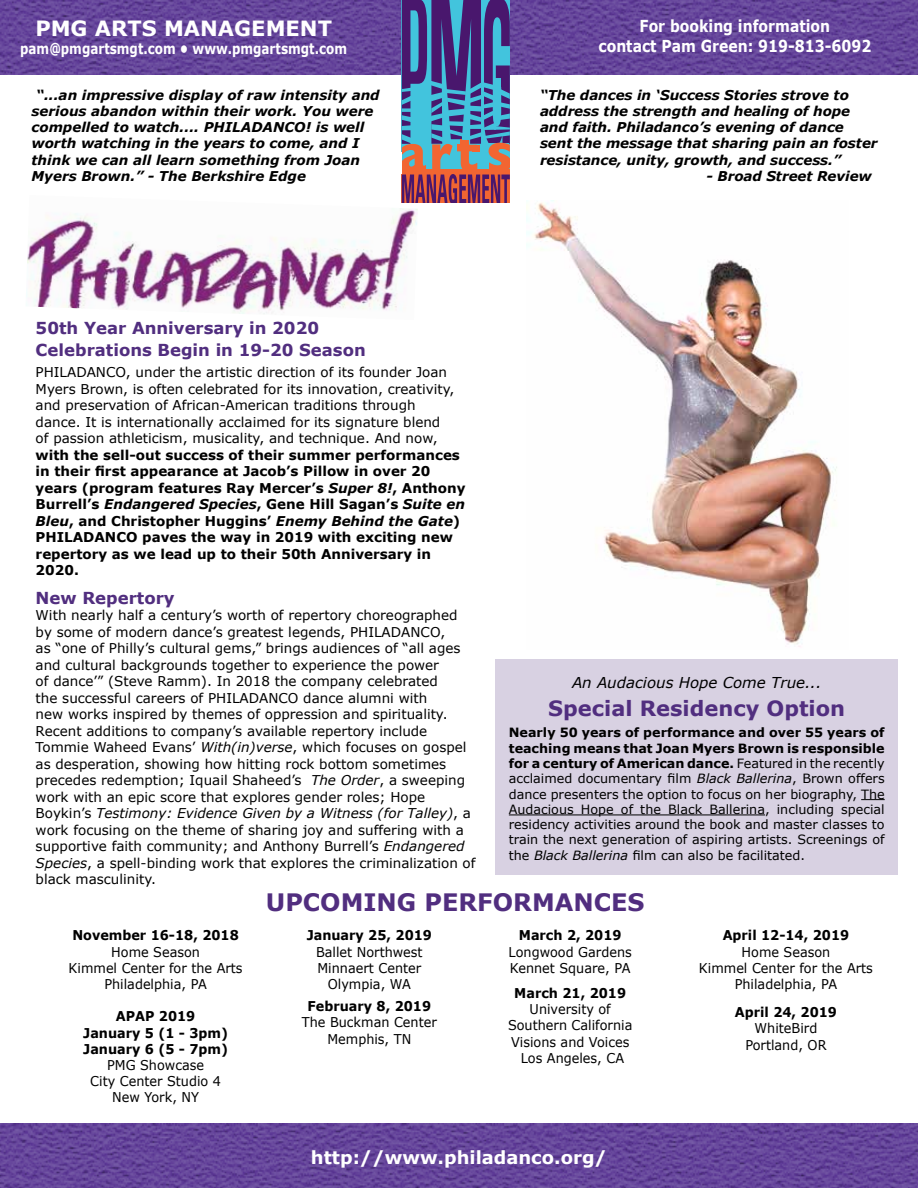
<style>
.page{position:relative;width:918px;height:1188px;background:#fff}
.page>*{position:absolute;margin:0;border:0;box-sizing:border-box;transform-origin:0 0}
.t1{font:700 24px "Verdana";color:#512e7f}
.t2{font:700 21px "Verdana";color:#512e7f}
.t3{font:700 21px "Verdana";color:#fff}
.t4{font:700 18px "Verdana";color:#fff}
.t5{font:700 16.5px/21.6px "Verdana";color:#512e7f}
.t6{font:700 16.5px/19.8px "Verdana";color:#fff;text-align:center;scale:.85 1}
.t7{font:700 15px "Verdana";color:#fff;scale:.8 1}
.t8{font:italic 15px "Verdana";color:#000}
.t9{font:13.5px/16.5px "Verdana";color:#000}
.t10{font:italic 700 13.5px/16.2px "Verdana";color:#000}
.t11{font:700 13.5px/16.5px "Verdana";color:#000}
.t12{font:13.5px/16.2px "Verdana";color:#000;text-align:center;scale:.95 1}
.t13{font:700 13.5px/16.2px "Verdana";color:#000;text-align:center;scale:.95 1}
.t14{font:12.75px/15.3px "Verdana";color:#000;text-align:justify}
.s1{font-style:italic}
.s2{font-weight:700}
</style>
<div class="page">
<img style="left:0;top:0;width:918px;height:75px">
<img style="left:0;top:1124px;width:918px;height:64px">
<img style="left:26px;top:208px;width:392px;height:106px">
<div style="left:495px;top:659px;width:403px;height:216px;background:#d8d1e2"></div>
<svg style="left:861px;top:799px;width:24px;height:1px"></svg>
<hr style="left:509px;top:815px;width:256px;height:1px;background:#000">
<svg style="left:401px;top:0;width:110px;height:203px;background:#5e658f"></svg>
<div style="left:472px;top:145px;width:7px;height:6px;background:#f26531"></div>
<div style="left:457px;top:145px;width:7px;height:6px;background:#f26531"></div>
<div style="left:461px;top:139px;width:8px;height:7px;background:#f26531"></div>
<div style="left:463px;top:133px;width:7px;height:6px;background:#42c4dd"></div>
<div style="left:510px;top:146px;width:5px;height:23px;background:#fff"></div>
<img style="left:526px;top:202px;width:311px;height:445px">
<h2 class="t3" style="left:35px;top:13px;width:298px">PMG ARTS MANAGEMENT</h2>
<p class="t7" style="left:20px;top:38px;width:410px">pam@pmgartsmgt.com • www.pmgartsmgt.com</p>
<p class="t10" style="left:31px;top:87px;width:350px;text-indent:5px">“...an impressive display of raw intensity and serious abandon within their work. You were compelled to watch.... PHILADANCO! is well worth watching in the years to come, and I think we can all learn something from Joan Myers Brown.” - The Berkshire Edge</p>
<p class="t6" style="left:598px;top:16px;width:323px">For booking information<br>contact Pam Green: 919-813-6092</p>
<p class="t10" style="left:540px;top:87px;width:339px">“The dances in ‘Success Stories strove to address the strength and healing of hope and faith. Philadanco’s evening of dance sent the message that sharing pain an foster resistance, unity, growth, and success.”</p>
<p class="t10" style="left:707px;top:168px;width:167px">- Broad Street Review</p>
<p class="t5" style="left:36px;top:317px;width:332px">50th Year Anniversary in 2020<br>Celebrations Begin in 19-20 Season</p>
<p class="t9" style="left:36px;top:364px;width:420px">PHILADANCO, under the artistic direction of its founder Joan Myers Brown, is often celebrated for its innovation, creativity, and preservation of African-American traditions through dance. It is internationally acclaimed for its signature blend of passion athleticism, musicality, and technique. And now,</p>
<p class="t11" style="left:36px;top:446px;width:431px">with the sell-out success of their summer performances in their first appearance at Jacob’s Pillow in over 20 years (program features Ray Mercer’s <span class="s1">Super 8!</span>, Anthony Burrell’s <span class="s1">Endangered Species</span>, Gene Hill Sagan’s <span class="s1">Suite en Bleu</span>, and Christopher Huggins’ <span class="s1">Enemy Behind the Gate</span>)<br>PHILADANCO paves the way in 2019 with exciting new repertory as we lead up to their 50th Anniversary in 2020.</p>
<p class="t5" style="left:36px;top:587px;width:141px">New Repertory</p>
<p class="t9" style="left:36px;top:607px;width:441px">With nearly half a century’s worth of repertory choreographed by some of modern dance’s greatest legends, PHILADANCO,<br>as “one of Philly’s cultural gems,” brings audiences of “all ages and cultural backgrounds together to experience the power<br>of dance’” (Steve Ramm). In 2018 the company celebrated<br>the successful careers of PHILADANCO dance alumni with<br>new works inspired by themes of oppression and spirituality.<br>Recent additions to company’s available repertory include Tommie Waheed Evans’ <span class="s1">With(in)verse</span>, which focuses on gospel as desperation, showing how hitting rock bottom sometimes precedes redemption; Iquail Shaheed’s <span class="s1">The Order</span>, a sweeping work with an epic score that explores gender roles; Hope Boykin’s <span class="s1">Testimony: Evidence Given by a Witness (for Talley)</span>, a work focusing on the theme of sharing joy and suffering with a supportive faith community; and Anthony Burrell’s <span class="s1">Endangered Species</span>, a spell-binding work that explores the criminalization of black masculinity.</p>
<p class="t8" style="left:572px;top:672px;width:251px">An Audacious Hope Come True...</p>
<h2 class="t2" style="left:548px;top:694px;width:298px">Special Residency Option</h2>
<p class="t14" style="left:509px;top:725px;width:377px"><span class="s2">Nearly 50 years of performance and over 55 years of teaching means that Joan Myers Brown is responsible for a century of American dance.</span> Featured in the recently acclaimed documentary film <span class="s1">Black Ballerina</span>, Brown offers dance presenters the option to focus on her biography, The Audacious Hope of the Black Ballerina, including special residency activities around the book and master classes to train the next generation of aspiring artists. Screenings of the <span class="s1">Black Ballerina</span> film can also be facilitated.</p>
<p class="t13" style="left:72px;top:927px;width:177px">November 16-18, 2018</p>
<p class="t12" style="left:69px;top:943px;width:185px">Home Season<br>Kimmel Center for the Arts<br>Philadelphia, PA</p>
<p class="t13" style="left:83px;top:1008px;width:154px">APAP 2019<br>January 5 (1 - 3pm)<br>January 6 (5 - 7pm)</p>
<p class="t12" style="left:90px;top:1057px;width:139px">PMG Showcase<br>City Center Studio 4<br>New York, NY</p>
<h1 class="t1" style="left:266px;top:885px;width:380px">UPCOMING PERFORMANCES</h1>
<p class="t13" style="left:307px;top:927px;width:133px">January 25, 2019</p>
<p class="t12" style="left:316px;top:943px;width:114px">Ballet Northwest<br>Minnaert Center<br>Olympia, WA</p>
<p class="t13" style="left:308px;top:998px;width:132px">February 8, 2019</p>
<p class="t12" style="left:302px;top:1014px;width:144px">The Buckman Center<br>Memphis, TN</p>
<p class="t13" style="left:519px;top:927px;width:110px">March 2, 2019</p>
<p class="t12" style="left:509px;top:943px;width:131px;text-align:left">Longwood Gardens<br>Kennet Square, PA</p>
<p class="t13" style="left:514px;top:985px;width:119px">March 21, 2019</p>
<p class="t12" style="left:508px;top:1001px;width:132px">University of<br>Southern California<br>Visions and Voices<br>Los Angeles, CA</p>
<h3 class="t4" style="left:311px;top:1144px;width:298px">http://www.philadanco.org/</h3>
<p class="t13" style="left:723px;top:927px;width:135px">April 12-14, 2019</p>
<p class="t12" style="left:699px;top:943px;width:185px">Home Season<br>Kimmel Center for the Arts<br>Philadelphia, PA</p>
<p class="t13" style="left:735px;top:1004px;width:109px">April 24, 2019</p>
<p class="t12" style="left:745px;top:1020px;width:87px">WhiteBird<br>Portland, OR</p>
</div>
